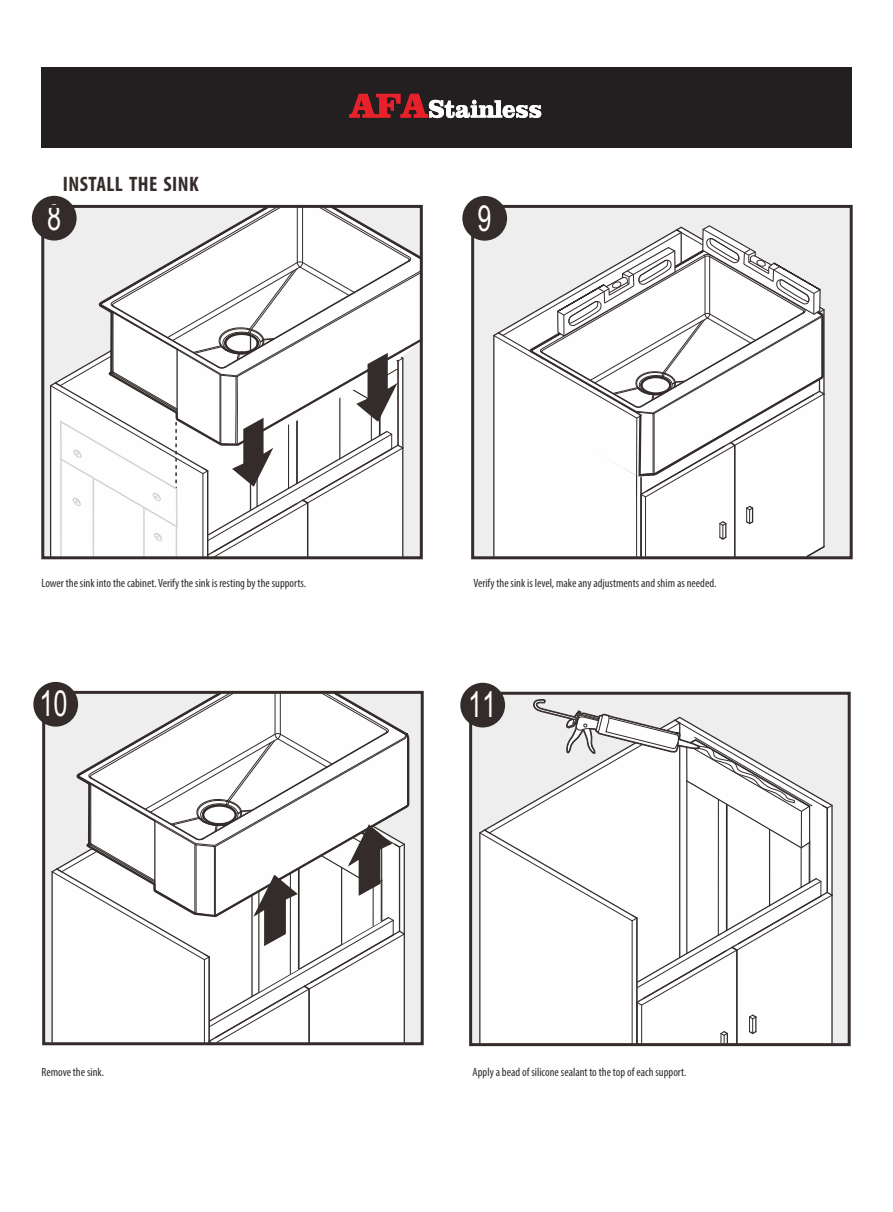
<style>
.page{position:relative;width:893px;height:1212px;background:#fff}
.page>*{position:absolute;margin:0;border:0;box-sizing:border-box;transform-origin:0 0}
.t1{font:36px "Arial Unicode MS";color:#fefefe;scale:.7 1}
.t2{font:700 condensed 21px "Myriad Pro";letter-spacing:.02em;color:#332c2b}
.t3{font:condensed 12px "Myriad Pro";color:#332c2b}
</style>
<div class="page">
<div style="left:32px;top:196px;width:45px;height:45px;background:#332c2b;border-radius:50%"></div>
<div style="left:473px;top:207px;width:379px;height:351px;background:#eeeeef"></div>
<div style="left:494px;top:498px;width:329px;height:57px;background:#fefefe"></div>
<hr style="left:823px;top:394px;width:2px;height:153px;background:#332c2b">
<svg style="left:745px;top:505px;width:9px;height:20px"></svg>
<hr style="left:734px;top:445px;width:1px;height:111px;background:#332c2b">
<hr style="left:645px;top:497px;width:1px;height:59px;background:#332c2b">
<svg style="left:718px;top:520px;width:9px;height:21px"></svg>
<hr style="left:640px;top:415px;width:2px;height:141px;background:#332c2b">
<hr style="left:493px;top:335px;width:1px;height:221px;background:#332c2b">
<hr style="left:636px;top:418px;width:1px;height:138px;background:#332c2b">
<svg style="left:805px;top:545px;width:20px;height:10px"></svg>
<svg style="left:493px;top:225px;width:332px;height:273px"></svg>
<div style="left:471px;top:205px;width:382px;height:354px;border:3px solid #332c2b"></div>
<div style="left:462px;top:196px;width:45px;height:45px;background:#332c2b;border-radius:50%"></div>
<div style="left:44px;top:693px;width:379px;height:351px;background:#eeeeef"></div>
<div style="left:33px;top:682px;width:45px;height:45px;background:#332c2b;border-radius:50%"></div>
<div style="left:42px;top:691px;width:382px;height:354px;border:3px solid #332c2b"></div>
<div style="left:471px;top:694px;width:379px;height:351px;background:#eeeeef"></div>
<div style="left:480px;top:1006px;width:351px;height:36px;background:#fefefe"></div>
<hr style="left:831px;top:895px;width:2px;height:148px;background:#332c2b">
<svg style="left:748px;top:1013px;width:10px;height:22px"></svg>
<hr style="left:736px;top:950px;width:1px;height:93px;background:#332c2b">
<hr style="left:641px;top:1005px;width:1px;height:38px;background:#332c2b">
<svg style="left:720px;top:1030px;width:9px;height:12px"></svg>
<hr style="left:637px;top:918px;width:1px;height:125px;background:#332c2b">
<hr style="left:636px;top:918px;width:1px;height:125px;background:#332c2b">
<hr style="left:479px;top:833px;width:1px;height:210px;background:#332c2b">
<hr style="left:632px;top:921px;width:1px;height:122px;background:#332c2b">
<svg style="left:479px;top:698px;width:354px;height:308px"></svg>
<div style="left:469px;top:692px;width:382px;height:354px;border:3px solid #332c2b"></div>
<div style="left:460px;top:683px;width:45px;height:44px;background:#332c2b;border-radius:50%"></div>
<svg style="left:49px;top:209px;width:370px;height:346px"></svg>
<svg style="left:50px;top:693px;width:358px;height:350px"></svg>
<div style="left:41px;top:205px;width:382px;height:354px;border:3px solid #332c2b"></div>
<div style="left:41px;top:67px;width:810px;height:81px;background:#231f20"></div>
<svg style="left:349px;top:94px;width:192px;height:24px"></svg>
<h2 class="t2" style="left:63px;top:175px;width:137px">INSTALL THE SINK</h2>
<h1 class="t1" style="left:47px;top:204px;width:22px">8</h1>
<h1 class="t1" style="left:478px;top:205px;width:22px">9</h1>
<p class="t3" style="left:41px;top:578px;width:266px">Lower the sink into the cabinet. Verify the sink is resting by the supports.</p>
<p class="t3" style="left:473px;top:578px;width:244px">Verify the sink is level, make any adjustments and shim as needed.</p>
<h1 class="t1" style="left:39px;top:690px;width:42px">10</h1>
<h1 class="t1" style="left:468px;top:690px;width:42px">11</h1>
<p class="t3" style="left:41px;top:1067px;width:64px">Remove the sink.</p>
<p class="t3" style="left:473px;top:1067px;width:215px">Apply a bead of silicone sealant to the top of each support.</p>
</div>
